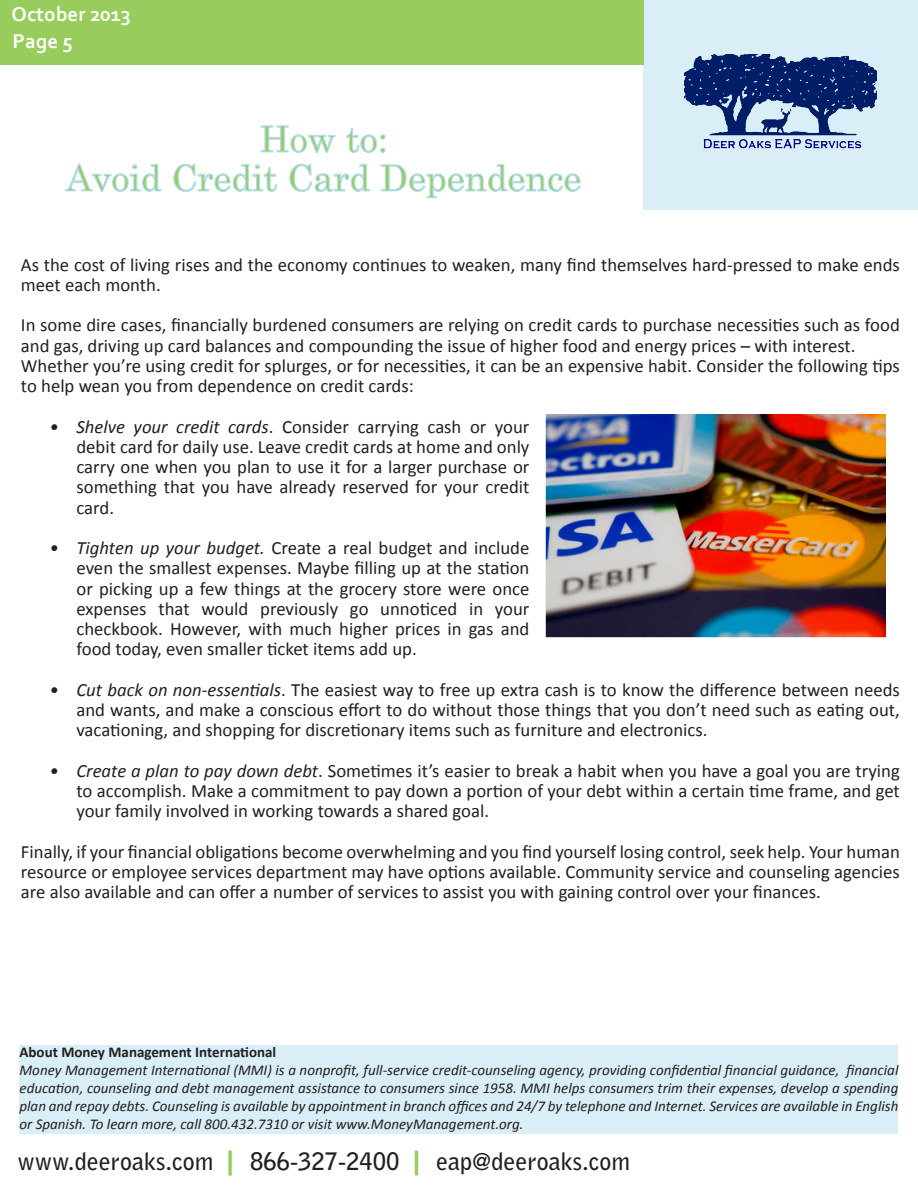
<style>
.page{position:relative;width:918px;height:1188px;background:#fff}
.page>*{position:absolute;margin:0;border:0;box-sizing:border-box;transform-origin:0 0}
.t1{font:36px "Century Schoolbook";color:#98cc5c}
.t2{font:700 24px "Bell Gothic Std";color:#231f20}
.t3{font:700 21px "Corbel";color:#fff}
.t4{font:18.75px/20.2px "Calibri";color:#231f20;text-align:justify}
.t5{font:italic 15px/18px "Calibri";color:#231f20;text-align:justify}
.t6{font:700 15px "Calibri";color:#231f20}
.s1{font-style:italic}
.s2{font-family:"Arial";font-weight:900;font-size:27px;color:#98cc5c}
</style>
<div class="page">
<div style="left:643px;top:0;width:275px;height:209px;background:#d9eef6"></div>
<img style="left:685px;top:54px;width:191px;height:95px">
<div style="left:0;top:0;width:643px;height:64px;background:#98cc5c"></div>
<svg style="left:261px;top:125px;width:75px;height:28px"></svg>
<svg style="left:346px;top:128px;width:40px;height:25px"></svg>
<svg style="left:65px;top:163px;width:97px;height:29px"></svg>
<svg style="left:173px;top:163px;width:105px;height:29px"></svg>
<svg style="left:289px;top:163px;width:81px;height:29px"></svg>
<svg style="left:380px;top:164px;width:201px;height:35px"></svg>
<div style="left:20px;top:1046px;width:878px;height:88px;background:#d9eef6"></div>
<img style="left:545px;top:414px;width:341px;height:224px">
<p class="t3" style="left:12px;top:1px;width:121px">October 2013</p>
<p class="t3" style="left:12px;top:28px;width:62px">Page 5</p>
<p class="t1" style="left:260px;top:109px;width:130px">How to:</p>
<p class="t1" style="left:66px;top:148px;width:517px">Avoid Credit Card Dependence</p>
<p class="t4" style="left:21px;top:254px;width:880px">As the cost of living rises and the economy continues to weaken, many find themselves hard-pressed to make ends meet each month.</p>
<p class="t4" style="left:21px;top:315px;width:880px">In some dire cases, financially burdened consumers are relying on credit cards to purchase necessities such as food and gas, driving up card balances and compounding the issue of higher food and energy prices – with interest.</p>
<p class="t4" style="left:21px;top:356px;width:880px">Whether you’re using credit for splurges, or for necessities, it can be an expensive habit. Consider the following tips to help wean you from dependence on credit cards:</p>
<p class="t4" style="left:76px;top:416px;width:455px;text-indent:-27px"><span class="s1">• Shelve your credit cards</span>. Consider carrying cash or your debit card for daily use. Leave credit cards at home and only carry one when you plan to use it for a larger purchase or something that you have already reserved for your credit card.</p>
<p class="t4" style="left:76px;top:538px;width:455px;text-indent:-27px"><span class="s1">• Tighten up your budget.</span> Create a real budget and include even the smallest expenses. Maybe filling up at the station or picking up a few things at the grocery store were once expenses that would previously go unnoticed in your checkbook. However, with much higher prices in gas and food today, even smaller ticket items add up.</p>
<p class="t4" style="left:76px;top:680px;width:825px;text-indent:-27px"><span class="s1">• Cut back on non-essentials</span>. The easiest way to free up extra cash is to know the difference between needs and wants, and make a conscious effort to do without those things that you don’t need such as eating out, vacationing, and shopping for discretionary items such as furniture and electronics.</p>
<p class="t4" style="left:76px;top:761px;width:825px;text-indent:-27px"><span class="s1">• Create a plan to pay down debt</span>. Sometimes it’s easier to break a habit when you have a goal you are trying to accomplish. Make a commitment to pay down a portion of your debt within a certain time frame, and get your family involved in working towards a shared goal.</p>
<p class="t4" style="left:21px;top:842px;width:881px">Finally, if your financial obligations become overwhelming and you find yourself losing control, seek help. Your human resource or employee services department may have options available. Community service and counseling agencies are also available and can offer a number of services to assist you with gaining control over your finances.</p>
<p class="t6" style="left:20px;top:1042px;width:258px">About Money Management International</p>
<p class="t5" style="left:20px;top:1060px;width:880px">Money Management International (MMI) is a nonprofit, full-service credit-counseling agency, providing confidential financial guidance, financial education, counseling and debt management assistance to consumers since 1958. MMI helps consumers trim their expenses, develop a spending plan and repay debts. Counseling is available by appointment in branch offices and 24/7 by telephone and Internet. Services are available in English or Spanish. To learn more, call 800.432.7310 or visit www.MoneyManagement.org.</p>
<p class="t2" style="left:17px;top:1147px;width:614px">www.deeroaks.com <span class="s2">|</span> 866-327-2400 <span class="s2">|</span> eap@deeroaks.com</p>
</div>
